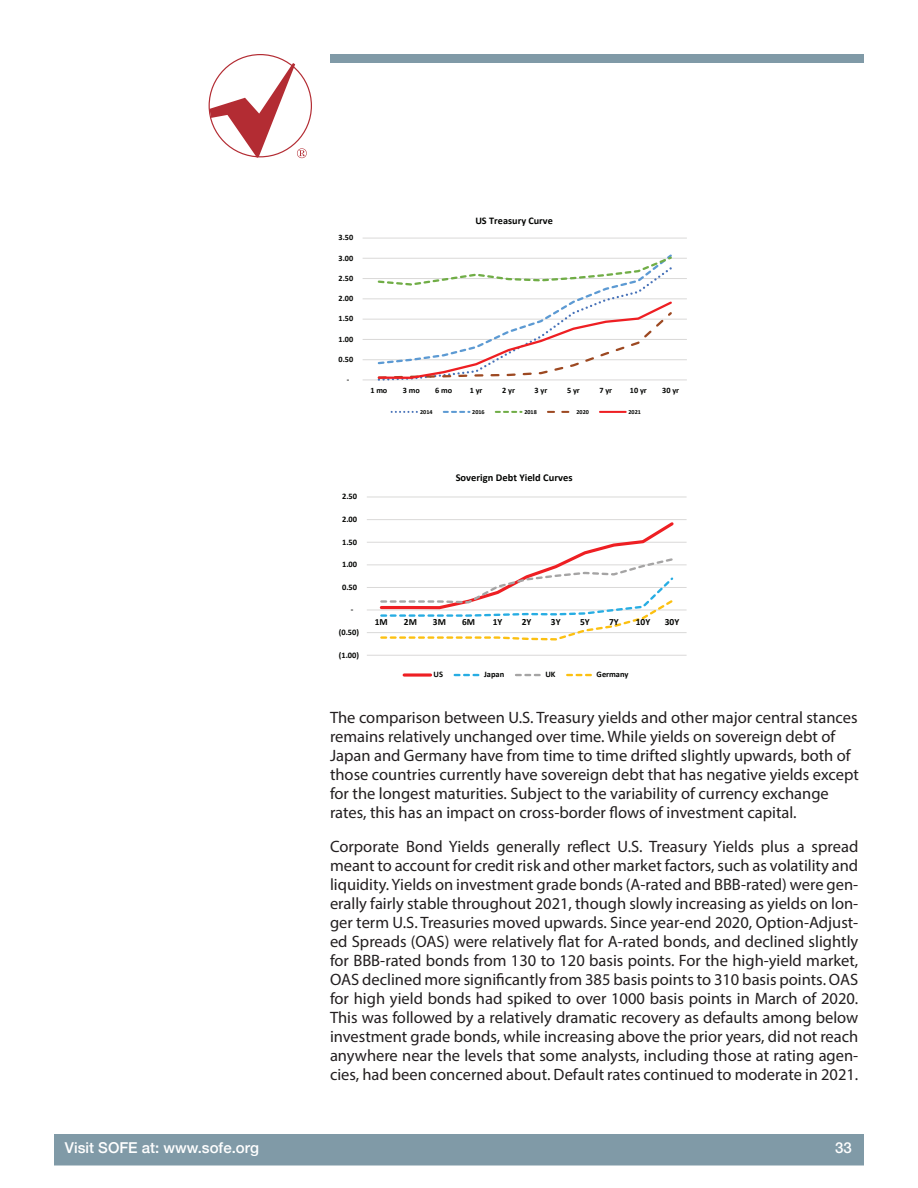
<style>
.page{position:relative;width:918px;height:1188px;background:#fff}
.page>*{position:absolute;margin:0;border:0;box-sizing:border-box;transform-origin:0 0}
.t1{font:16.5px/18.9px "Myriad Pro";color:#231f20}
.t2{font:500 15px "Helvetica Neue";color:#fff}
.t3{font:700 10.5px "Calibri";color:#040503}
.t4{font:700 10.2px "Calibri";color:#040503}
.t5{font:700 9.45px "Calibri";color:#040503}
.t6{font:700 8.4px "Calibri";color:#040503}
.t7{font:700 8.25px "Calibri";letter-spacing:-.01em;color:#040503}
.t8{font:700 6.15px "Calibri";letter-spacing:-.005em;color:#040503}
</style>
<div class="page">
<div style="left:54px;top:1134px;width:810px;height:32px;background:#809aa7"></div>
<div style="left:330px;top:54px;width:534px;height:9px;background:#809aa7"></div>
<svg style="left:209px;top:63px;width:98px;height:95px"></svg>
<hr style="left:363px;top:359px;width:324px;height:1px;background:#dad9d8">
<hr style="left:363px;top:339px;width:324px;height:1px;background:#dad9d8">
<hr style="left:363px;top:319px;width:324px;height:1px;background:#dad9d8">
<hr style="left:363px;top:298px;width:324px;height:1px;background:#dad9d8">
<hr style="left:363px;top:278px;width:324px;height:1px;background:#dad9d8">
<hr style="left:363px;top:258px;width:324px;height:1px;background:#dad9d8">
<hr style="left:363px;top:238px;width:324px;height:1px;background:#dad9d8">
<hr style="left:363px;top:380px;width:324px;height:1px;background:#dad9d8">
<svg style="left:376px;top:254px;width:298px;height:127px"></svg>
<svg style="left:392px;top:411px;width:25px;height:2px"></svg>
<svg style="left:444px;top:411px;width:26px;height:2px"></svg>
<svg style="left:496px;top:411px;width:26px;height:2px"></svg>
<svg style="left:548px;top:411px;width:22px;height:2px"></svg>
<hr style="left:600px;top:411px;width:26px;height:2px;background:#ee1f23">
<hr style="left:367px;top:655px;width:320px;height:1px;background:#dad9d8">
<hr style="left:367px;top:632px;width:320px;height:1px;background:#dad9d8">
<hr style="left:367px;top:587px;width:320px;height:1px;background:#dad9d8">
<hr style="left:367px;top:564px;width:320px;height:1px;background:#dad9d8">
<hr style="left:367px;top:542px;width:320px;height:1px;background:#dad9d8">
<hr style="left:367px;top:519px;width:320px;height:1px;background:#dad9d8">
<hr style="left:367px;top:497px;width:320px;height:1px;background:#dad9d8">
<hr style="left:367px;top:610px;width:320px;height:1px;background:#dad9d8">
<svg style="left:378px;top:522px;width:298px;height:119px"></svg>
<svg style="left:404px;top:673px;width:27px;height:4px"></svg>
<svg style="left:455px;top:674px;width:25px;height:2px"></svg>
<svg style="left:516px;top:674px;width:25px;height:2px"></svg>
<svg style="left:567px;top:674px;width:25px;height:2px"></svg>
<p class="t7" style="left:339px;top:232px;width:16px">3.50</p>
<p class="t7" style="left:339px;top:253px;width:16px">3.00</p>
<p class="t7" style="left:339px;top:273px;width:16px">2.50</p>
<p class="t7" style="left:339px;top:293px;width:16px">2.00</p>
<p class="t7" style="left:339px;top:314px;width:16px">1.50</p>
<p class="t7" style="left:339px;top:334px;width:16px">1.00</p>
<p class="t7" style="left:339px;top:354px;width:16px">0.50</p>
<p class="t7" style="left:347px;top:374px;width:4px">-</p>
<p class="t4" style="left:475px;top:214px;width:79px">US Treasury Curve</p>
<p class="t7" style="left:370px;top:385px;width:19px">1 mo</p>
<p class="t7" style="left:403px;top:385px;width:19px">3 mo</p>
<p class="t7" style="left:435px;top:385px;width:19px">6 mo</p>
<p class="t7" style="left:470px;top:385px;width:14px">1 yr</p>
<p class="t7" style="left:502px;top:385px;width:14px">2 yr</p>
<p class="t7" style="left:535px;top:385px;width:14px">3 yr</p>
<p class="t7" style="left:567px;top:385px;width:14px">5 yr</p>
<p class="t7" style="left:599px;top:385px;width:14px">7 yr</p>
<p class="t7" style="left:630px;top:385px;width:18px">10 yr</p>
<p class="t7" style="left:662px;top:385px;width:18px">30 yr</p>
<p class="t8" style="left:420px;top:408px;width:14px">2014</p>
<p class="t8" style="left:472px;top:408px;width:14px">2016</p>
<p class="t8" style="left:524px;top:408px;width:14px">2018</p>
<p class="t8" style="left:576px;top:408px;width:14px">2020</p>
<p class="t8" style="left:629px;top:408px;width:14px">2021</p>
<p class="t6" style="left:342px;top:491px;width:16px">2.50</p>
<p class="t6" style="left:342px;top:514px;width:16px">2.00</p>
<p class="t6" style="left:342px;top:537px;width:16px">1.50</p>
<p class="t6" style="left:342px;top:559px;width:16px">1.00</p>
<p class="t6" style="left:342px;top:582px;width:16px">0.50</p>
<p class="t6" style="left:351px;top:604px;width:4px">-</p>
<p class="t6" style="left:339px;top:627px;width:22px">(0.50)</p>
<p class="t6" style="left:339px;top:650px;width:22px">(1.00)</p>
<p class="t3" style="left:456px;top:471px;width:118px">Soverign Debt Yield Curves</p>
<p class="t5" style="left:375px;top:616px;width:15px">1M</p>
<p class="t5" style="left:404px;top:616px;width:15px">2M</p>
<p class="t5" style="left:433px;top:616px;width:15px">3M</p>
<p class="t5" style="left:462px;top:616px;width:15px">6M</p>
<p class="t5" style="left:493px;top:616px;width:11px">1Y</p>
<p class="t5" style="left:522px;top:616px;width:11px">2Y</p>
<p class="t5" style="left:551px;top:616px;width:11px">3Y</p>
<p class="t5" style="left:580px;top:616px;width:11px">5Y</p>
<p class="t5" style="left:609px;top:616px;width:11px">7Y</p>
<p class="t5" style="left:636px;top:616px;width:16px">10Y</p>
<p class="t5" style="left:665px;top:616px;width:16px">30Y</p>
<p class="t6" style="left:433px;top:669px;width:11px">US</p>
<p class="t6" style="left:484px;top:669px;width:22px">Japan</p>
<p class="t6" style="left:545px;top:669px;width:12px">UK</p>
<p class="t6" style="left:597px;top:669px;width:34px">Germany</p>
<p class="t1" style="left:330px;top:708px;width:530px">The comparison between U.S. Treasury yields and other major central stances remains relatively unchanged over time. While yields on sovereign debt of Japan and Germany have from time to time drifted slightly upwards, both of those countries currently have sovereign debt that has negative yields except for the longest maturities. Subject to the variability of currency exchange rates, this has an impact on cross-border flows of investment capital.</p>
<p class="t1" style="left:330px;top:837px;width:530px;text-align:justify">Corporate Bond Yields generally reflect U.S. Treasury Yields plus a spread meant to account for credit risk and other market factors, such as volatility and liquidity. Yields on investment grade bonds (A-rated and BBB-rated) were gen&shy;erally fairly stable throughout 2021, though slowly increasing as yields on lon&shy;ger term U.S. Treasuries moved upwards. Since year-end 2020, Option-Adjust&shy;ed Spreads (OAS) were relatively flat for A-rated bonds, and declined slightly for BBB-rated bonds from 130 to 120 basis points. For the high-yield market, OAS declined more significantly from 385 basis points to 310 basis points. OAS for high yield bonds had spiked to over 1000 basis points in March of 2020.<br>This was followed by a relatively dramatic recovery as defaults among below investment grade bonds, while increasing above the prior years, did not reach anywhere near the levels that some analysts, including those at rating agen&shy;cies, had been concerned about. Default rates continued to moderate in 2021.</p>
<p class="t2" style="left:65px;top:1135px;width:196px">Visit SOFE at: www.sofe.org</p>
<p class="t2" style="left:835px;top:1135px;width:18px">33</p>
</div>
